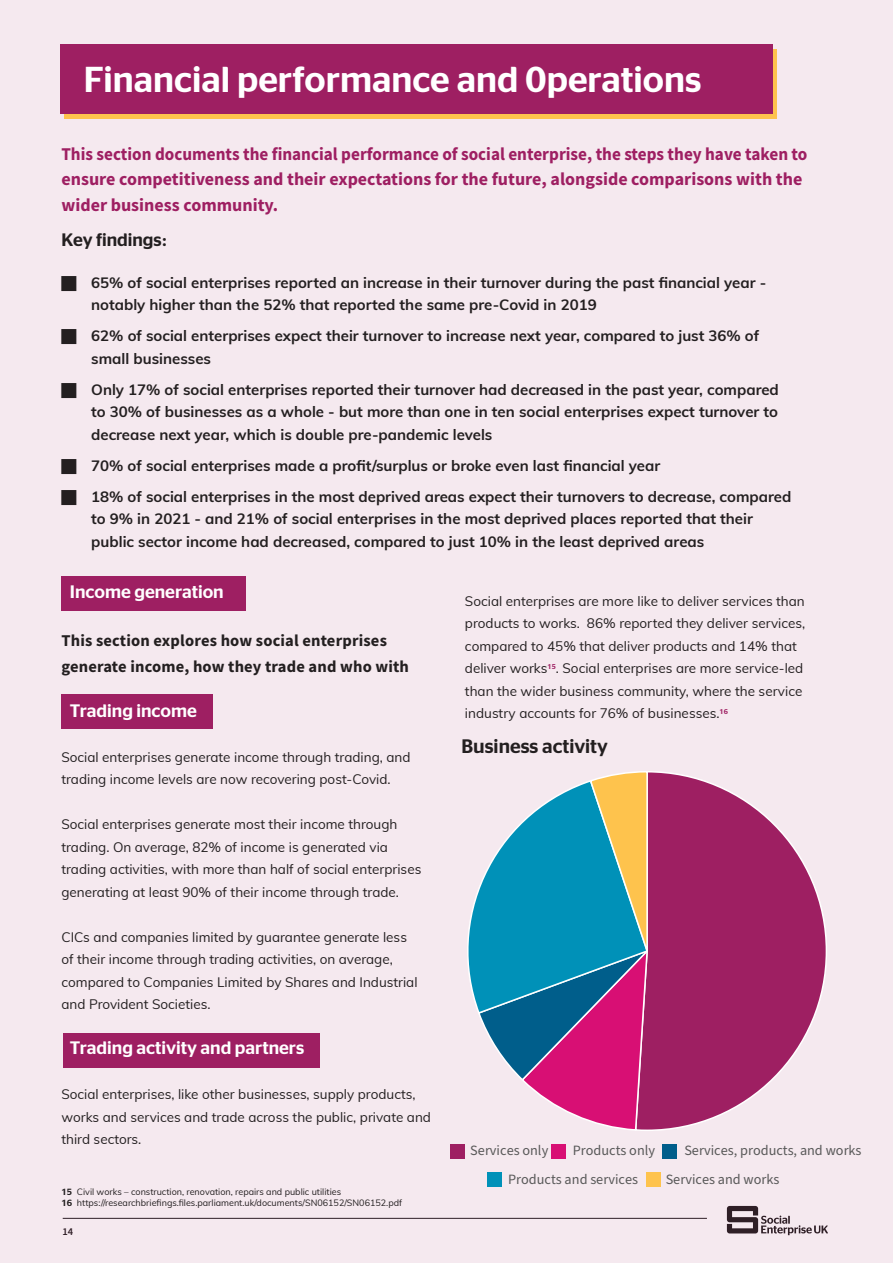
<style>
.page{position:relative;width:893px;height:1263px;background:#f5e9ef}
.page>*{position:absolute;margin:0;border:0;box-sizing:border-box;transform-origin:0 0}
.t1{font:500 36px "Stag Sans";color:#fff}
.heading_2{font:500 19.5px "Stag Sans";color:#231f20}
.t2{font:700 18px/25.5px "Source Sans Pro";color:#9e1f62;scale:.95 1}
.Main_Text{font:500 18px "Stag Sans";color:#fff}
.heading_2-2{font:500 18px "Stag Sans";color:#231f20}
.t3{font:700 16.5px/25.5px "Source Sans Pro";letter-spacing:.01em;color:#231f20}
.t4{font:700 15px/22.5px "Muli";color:#231f20}
.t5{font:14.25px "Source Sans Pro";color:#595959}
.Main_Text-2{font:13.5px/22.5px "Muli";color:#231f20}
.t6{font:600 10.5px "Source Sans Pro";color:#231f20}
.Footnotes{font:9px "Muli";color:#231f20}
.s1{font-family:"Stag Sans";font-weight:500}
</style>
<div class="page">
<svg style="left:65px;top:49px;width:712px;height:69px;background:#eca450"></svg>
<div style="left:61px;top:44px;width:712px;height:69px;background:#9e1f62"></div>
<div style="left:61px;top:576px;width:185px;height:34px;background:#9e1f62"></div>
<div style="left:61px;top:694px;width:152px;height:34px;background:#9e1f62"></div>
<div style="left:63px;top:1033px;width:257px;height:34px;background:#9e1f62"></div>
<svg style="left:653px;top:771px;width:174px;height:360px"></svg>
<svg style="left:467px;top:894px;width:10px;height:115px"></svg>
<svg style="left:477px;top:771px;width:176px;height:360px"></svg>
<div style="left:450px;top:1144px;width:15px;height:14px;background:#9e1f62"></div>
<div style="left:552px;top:1144px;width:14px;height:14px;background:#d80f74"></div>
<div style="left:662px;top:1144px;width:15px;height:14px;background:#005e8b"></div>
<div style="left:487px;top:1173px;width:14px;height:14px;background:#0091b8"></div>
<div style="left:647px;top:1173px;width:14px;height:14px;background:#fec34d"></div>
<p class="t1" style="left:84px;top:53px;width:619px">Financial performance and 0perations</p>
<p class="t2" style="left:61px;top:141px;width:787px">This section documents the financial performance of social enterprise, the steps they have taken to ensure competitiveness and their expectations for the future, alongside comparisons with the wider business community.</p>
<p class="heading_2-2" style="left:61px;top:227px;width:107px">Key findings:</p>
<p class="t4" style="left:91px;top:271px;width:677px">65% of social enterprises reported an increase in their turnover during the past financial year - notably higher than the 52% that reported the same pre-Covid in 2019</p>
<p class="t4" style="left:91px;top:324px;width:670px">62% of social enterprises expect their turnover to increase next year, compared to just 36% of small businesses</p>
<p class="t4" style="left:91px;top:378px;width:689px;text-align:justify">Only 17% of social enterprises reported their turnover had decreased in the past year, compared to 30% of businesses as a whole - but more than one in ten social enterprises expect turnover to decrease next year, which is double pre-pandemic levels</p>
<p class="t4" style="left:91px;top:454px;width:571px">70% of social enterprises made a profit/surplus or broke even last financial year</p>
<p class="t4" style="left:91px;top:485px;width:702px">18% of social enterprises in the most deprived areas expect their turnovers to decrease, compared to 9% in 2021 - and 21% of social enterprises in the most deprived places reported that their public sector income had decreased, compared to just 10% in the least deprived areas</p>
<p class="Main_Text" style="left:70px;top:579px;width:155px">Income generation</p>
<p class="t3" style="left:61px;top:627px;width:349px">This section explores how social enterprises generate income, how they trade and who with</p>
<p class="Main_Text" style="left:70px;top:697px;width:128px">Trading income</p>
<p class="Main_Text-2" style="left:61px;top:745px;width:351px">Social enterprises generate income through trading, and trading income levels are now recovering post-Covid.</p>
<p class="Main_Text-2" style="left:61px;top:812px;width:361px">Social enterprises generate most their income through trading. On average, 82% of income is generated via trading activities, with more than half of social enterprises generating at least 90% of their income through trade.</p>
<p class="Main_Text-2" style="left:61px;top:925px;width:358px">CICs and companies limited by guarantee generate less of their income through trading activities, on average, compared to Companies Limited by Shares and Industrial and Provident Societies.</p>
<p class="Main_Text" style="left:70px;top:1035px;width:236px">Trading activity and partners</p>
<p class="Main_Text-2" style="left:61px;top:1082px;width:371px">Social enterprises, like other businesses, supply products, works and services and trade across the public, private and third sectors.</p>
<p class="Footnotes" style="left:61px;top:1185px;width:281px"><span class="s1">15</span> Civil works – construction, renovation, repairs and public utilities</p>
<p class="Footnotes" style="left:61px;top:1196px;width:342px"><span class="s1">16</span> https://researchbriefings.files.parliament.uk/documents/SN06152/SN06152.pdf</p>
<p class="t6" style="left:62px;top:1224px;width:12px">14</p>
<p class="Main_Text-2" style="left:465px;top:589px;width:342px">Social enterprises are more like to deliver services than products to works. 86% reported they deliver services, compared to 45% that deliver products and 14% that deliver works<sup>15</sup>. Social enterprises are more service-led than the wider business community, where the service industry accounts for 76% of businesses.<sup>16</sup></p>
<p class="heading_2" style="left:461px;top:732px;width:148px">Business activity</p>
<p class="t5" style="left:470px;top:1141px;width:80px">Services only</p>
<p class="t5" style="left:573px;top:1141px;width:84px">Products only</p>
<p class="t5" style="left:684px;top:1141px;width:179px">Services, products, and works</p>
<p class="t5" style="left:508px;top:1169px;width:131px">Products and services</p>
<p class="t5" style="left:666px;top:1169px;width:115px">Services and works</p>
</div>
